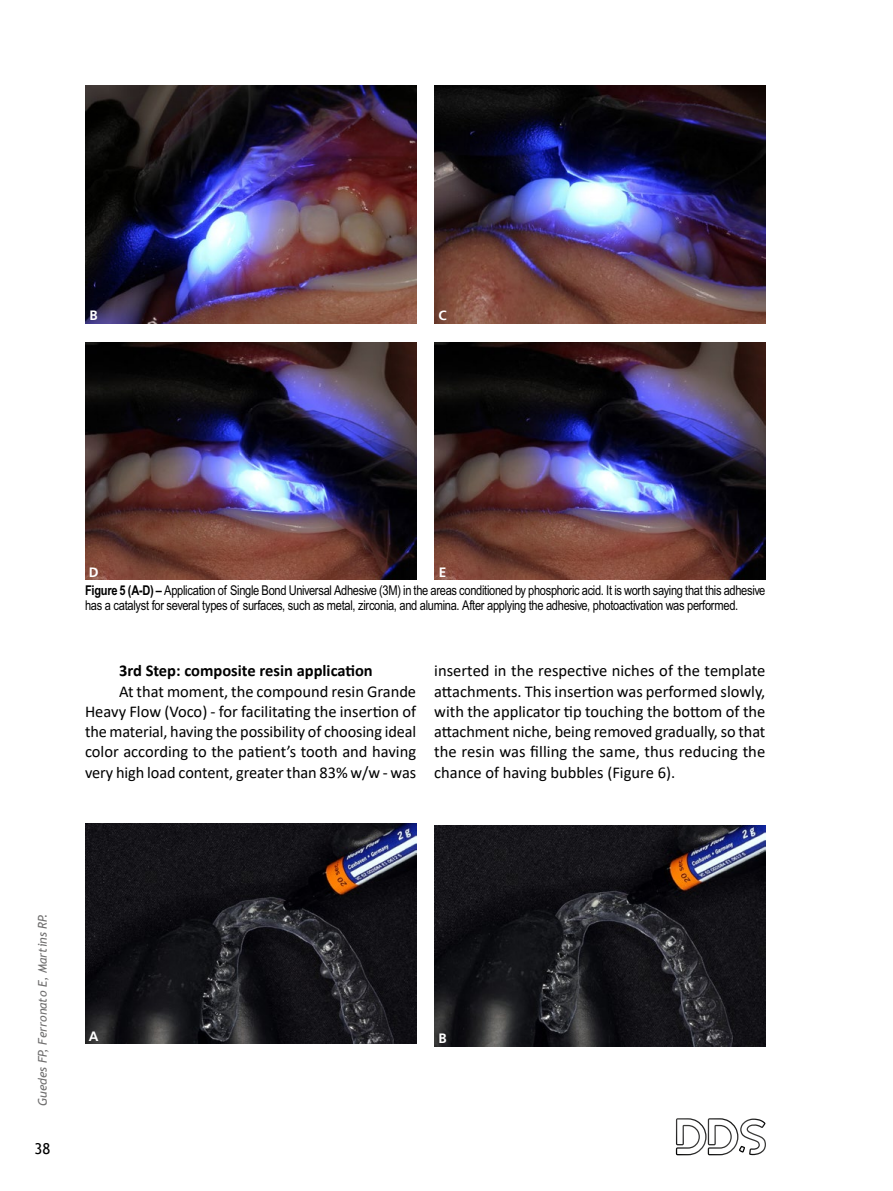
<style>
.page{position:relative;width:893px;height:1191px;background:#fff}
.page>*{position:absolute;margin:0;border:0;box-sizing:border-box;transform-origin:0 0}
.t1{font:16.5px/20.2px "Calibri";color:#000;text-align:justify}
.t2{font:700 16.5px "Calibri";color:#000}
.t3{font:15px "Trebuchet MS";color:#000}
.t4{font:13.5px/15px "Arial Narrow MT Std";letter-spacing:-.02em;color:#000}
.t5{font:700 13.5px "Frutiger LT";color:#fff}
.t6{font:italic 12px "Trebuchet MS";color:#706f6f}
.s1{font-weight:700}
</style>
<div class="page">
<svg style="left:676px;top:1118px;width:90px;height:37px"></svg>
<img style="left:434px;top:85px;width:331px;height:238px">
<img style="left:85px;top:342px;width:331px;height:238px">
<img style="left:434px;top:342px;width:331px;height:238px">
<img style="left:85px;top:85px;width:331px;height:238px">
<img style="left:85px;top:823px;width:331px;height:221px">
<img style="left:434px;top:826px;width:331px;height:220px">
<p class="t5" style="left:89px;top:307px;width:10px">B</p>
<p class="t5" style="left:439px;top:307px;width:10px">C</p>
<p class="t5" style="left:89px;top:564px;width:11px">D</p>
<p class="t5" style="left:439px;top:564px;width:9px">E</p>
<p class="t4" style="left:85px;top:582px;width:682px"><span class="s1">Figure 5 (A-D) –</span> Application of Single Bond Universal Adhesive (3M) in the areas conditioned by phosphoric acid. It is worth saying that this adhesive has a catalyst for several types of surfaces, such as metal, zirconia, and alumina. After applying the adhesive, photoactivation was performed.</p>
<p class="t2" style="left:119px;top:659px;width:255px">3rd Step: composite resin application</p>
<p class="t1" style="left:85px;top:680px;width:333px;text-indent:34px">At that moment, the compound resin Grande Heavy Flow (Voco) - for facilitating the insertion of the material, having the possibility of choosing ideal color according to the patient’s tooth and having very high load content, greater than 83% w/w - was</p>
<p class="t1" style="left:434px;top:660px;width:333px">inserted in the respective niches of the template attachments. This insertion was performed slowly, with the applicator tip touching the bottom of the attachment niche, being removed gradually, so that the resin was filling the same, thus reducing the chance of having bubbles (Figure 6).</p>
<p class="t6" style="left:35px;top:1106px;width:194px;rotate:-90deg">Guedes FP, Ferronato E, Martins RP.</p>
<p class="t3" style="left:35px;top:1139px;width:17px">38</p>
<p class="t5" style="left:89px;top:1028px;width:11px">A</p>
<p class="t5" style="left:439px;top:1030px;width:10px">B</p>
</div>
